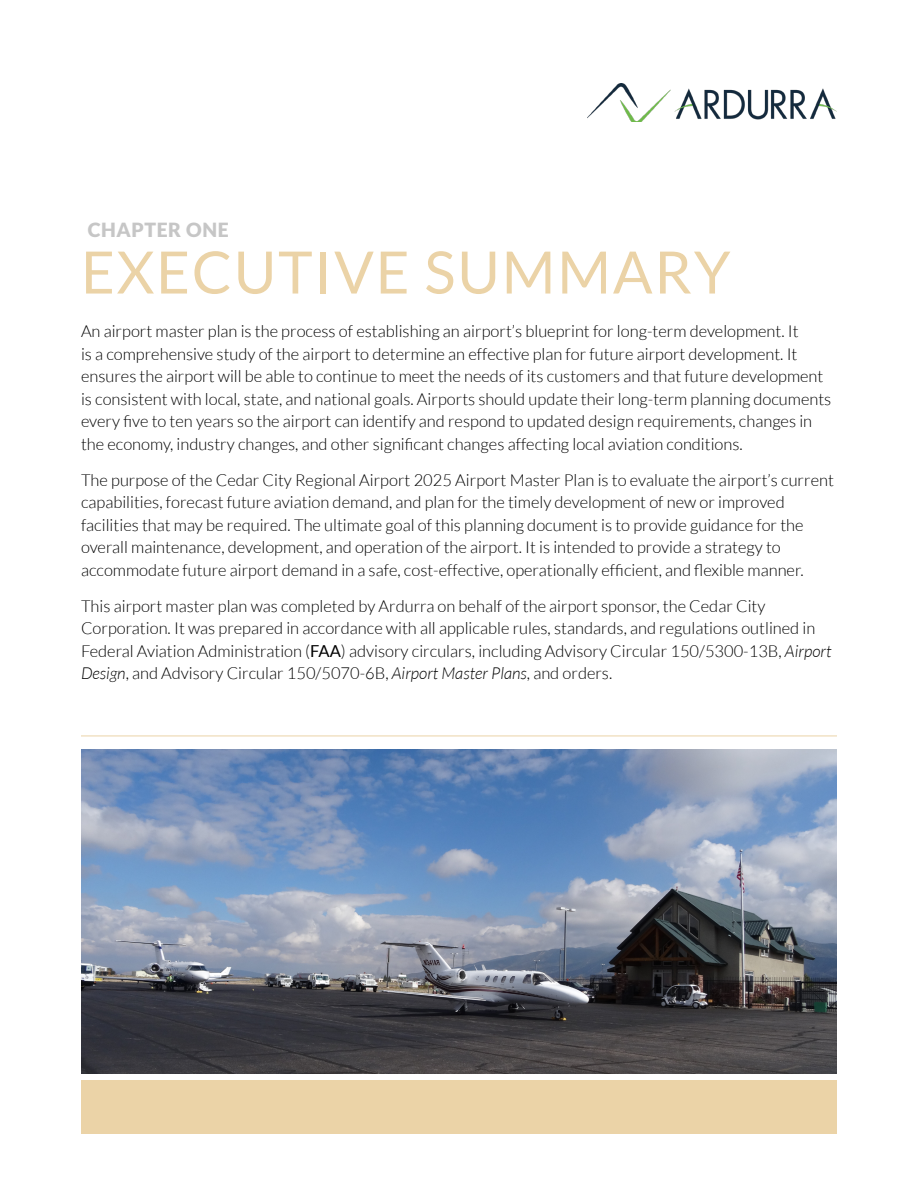
<style>
.page{position:relative;width:918px;height:1188px;background:#fff}
.page>*{position:absolute;margin:0;border:0;box-sizing:border-box;transform-origin:0 0}
.t1{font:58.5px "Lato";letter-spacing:.03em;color:#ebd3a7}
.t2{font:900 19.5px "Lato";letter-spacing:.03em;color:#c6c6c6}
.t3{font:300 16.5px/22.5px "Lato";color:#000}
.s1{font-weight:400}
.s2{font-style:italic}
</style>
<div class="page">
<div style="left:81px;top:1080px;width:756px;height:54px;background:#ebd3a7"></div>
<hr style="left:81px;top:736px;width:756px;height:1px;background:#ebd3a7">
<img style="left:587px;top:83px;width:250px;height:39px">
<img style="left:81px;top:749px;width:756px;height:324px">
<p class="t2" style="left:88px;top:219px;width:143px">CHAPTER ONE</p>
<h1 class="t1" style="left:81px;top:240px;width:651px">EXECUTIVE SUMMARY</h1>
<p class="t3" style="left:81px;top:320px;width:752px">An airport master plan is the process of establishing an airport’s blueprint for long-term development. It<br>is a comprehensive study of the airport to determine an effective plan for future airport development. It ensures the airport will be able to continue to meet the needs of its customers and that future development is consistent with local, state, and national goals. Airports should update their long-term planning documents every five to ten years so the airport can identify and respond to updated design requirements, changes in the economy, industry changes, and other significant changes affecting local aviation conditions.</p>
<p class="t3" style="left:81px;top:469px;width:754px">The purpose of the Cedar City Regional Airport 2025 Airport Master Plan is to evaluate the airport’s current capabilities, forecast future aviation demand, and plan for the timely development of new or improved facilities that may be required. The ultimate goal of this planning document is to provide guidance for the overall maintenance, development, and operation of the airport. It is intended to provide a strategy to accommodate future airport demand in a safe, cost-effective, operationally efficient, and flexible manner.</p>
<p class="t3" style="left:81px;top:595px;width:752px">This airport master plan was completed by Ardurra on behalf of the airport sponsor, the Cedar City Corporation. It was prepared in accordance with all applicable rules, standards, and regulations outlined in Federal Aviation Administration (<span class="s1">FAA</span>) advisory circulars, including Advisory Circular 150/5300-13B, <span class="s2">Airport Design</span>, and Advisory Circular 150/5070-6B, <span class="s2">Airport Master Plans</span>, and orders.</p>
</div>
